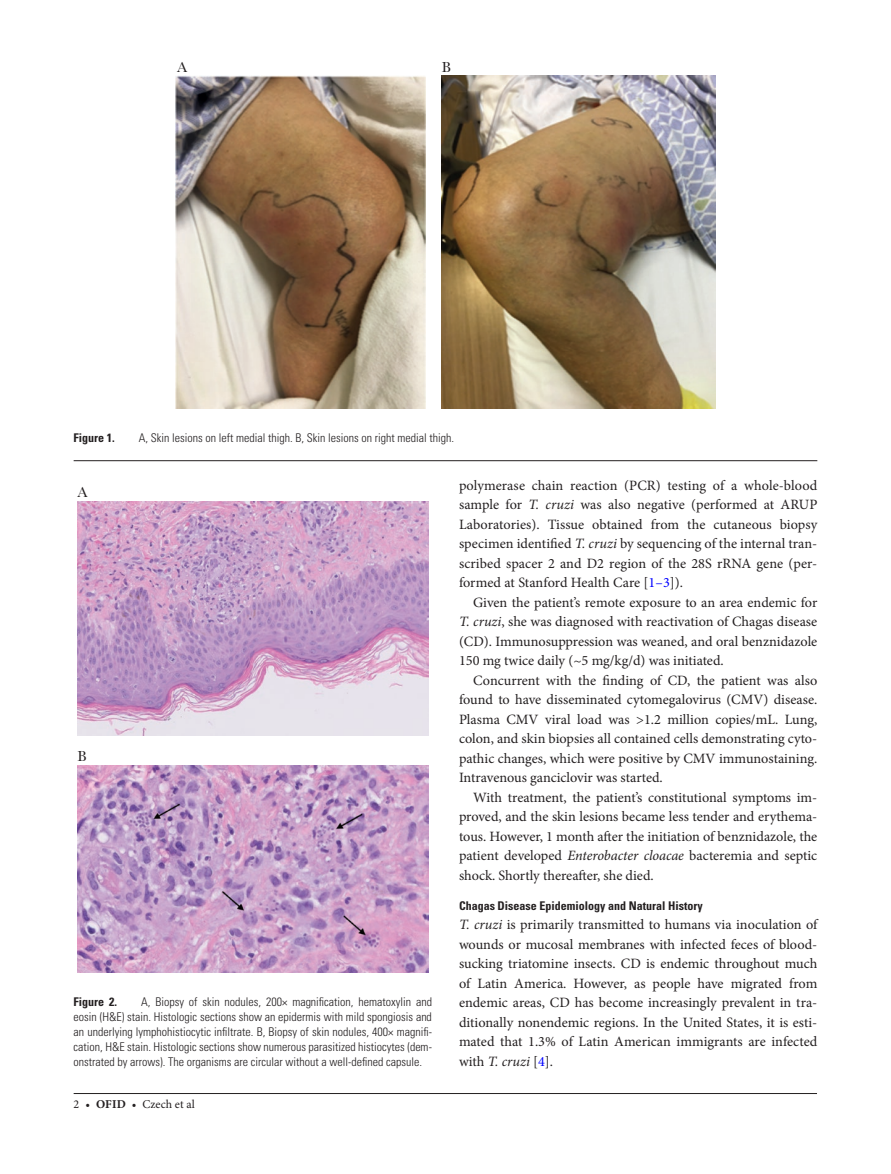
<style>
.page{position:relative;width:891px;height:1174px;background:#fff}
.page>*{position:absolute;margin:0;border:0;box-sizing:border-box;transform-origin:0 0}
.t1{font:15px "Baskerville MT Std";color:#231f20}
.t2{font:14.25px/19.5px "Minion Pro";color:#231f20;text-align:justify}
.t3{font:300 condensed 12px/15px "Univers LT Std";color:#231f20;text-align:justify}
.t4{font:700 condensed 12px "Univers LT Std";color:#231f20}
.t5{font:12px "Minion Pro";color:#231f20}
.s1{font-weight:700}
.s2{font-style:italic}
.s3{color:#00f}
</style>
<div class="page">
<hr style="left:74px;top:1093px;width:743px;height:1px;background:#231f20">
<hr style="left:74px;top:460px;width:743px;height:1px;background:#231f20">
<img style="left:176px;top:76px;width:249px;height:333px">
<img style="left:442px;top:76px;width:274px;height:333px">
<img style="left:77px;top:501px;width:351px;height:234px">
<img style="left:77px;top:766px;width:351px;height:207px">
<p class="t1" style="left:177px;top:58px;width:12px">A</p>
<p class="t1" style="left:442px;top:58px;width:11px">B</p>
<p class="t4" style="left:74px;top:431px;width:43px">Figure 1.</p>
<p class="t3" style="left:139px;top:431px;width:317px">A, Skin lesions on left medial thigh. B, Skin lesions on right medial thigh.</p>
<p class="t1" style="left:77px;top:483px;width:12px">A</p>
<p class="t1" style="left:77px;top:748px;width:11px">B</p>
<p class="t3" style="left:74px;top:995px;width:360px;text-indent:68px">A, Biopsy of skin nodules, 200× magnification, hematoxylin and eosin (H&amp;E) stain. Histologic sections show an epidermis with mild spongiosis and an underlying lymphohistiocytic infiltrate. B, Biopsy of skin nodules, 400× magnifi&shy;cation, H&amp;E stain. Histologic sections show numerous parasitized histiocytes (dem&shy;onstrated by arrows). The organisms are circular without a well-defined capsule.</p>
<p class="t4" style="left:74px;top:995px;width:45px">Figure 2.</p>
<p class="t5" style="left:74px;top:1096px;width:123px">2 • <span class="s1">ofid</span> • Czech et al</p>
<p class="t2" style="left:459px;top:476px;width:360px">polymerase chain reaction (PCR) testing of a whole-blood sample for <span class="s2">T. cruzi</span> was also negative (performed at ARUP Laboratories). Tissue obtained from the cutaneous biopsy specimen identified <span class="s2">T. cruzi</span> by sequencing of the internal tran&shy;scribed spacer 2 and D2 region of the 28S rRNA gene (per&shy;formed at Stanford Health Care [<span class="s3">1–3</span>]).</p>
<p class="t2" style="left:459px;top:593px;width:360px;text-indent:14px">Given the patient’s remote exposure to an area endemic for <span class="s2">T. cruzi</span>, she was diagnosed with reactivation of Chagas disease (CD). Immunosuppression was weaned, and oral benznidazole 150 mg twice daily (~5 mg/kg/d) was initiated.</p>
<p class="t2" style="left:459px;top:671px;width:360px;text-indent:14px">Concurrent with the finding of CD, the patient was also found to have disseminated cytomegalovirus (CMV) disease.<br>Plasma CMV viral load was &gt;1.2 million copies/mL. Lung, colon, and skin biopsies all contained cells demonstrating cyto&shy;pathic changes, which were positive by CMV immunostaining.<br>Intravenous ganciclovir was started.</p>
<p class="t2" style="left:459px;top:787px;width:360px;text-indent:14px">With treatment, the patient’s constitutional symptoms im&shy;proved, and the skin lesions became less tender and erythema&shy;tous. However, 1 month after the initiation of benznidazole, the patient developed <span class="s2">Enterobacter cloacae</span> bacteremia and septic shock. Shortly thereafter, she died.</p>
<p class="t4" style="left:459px;top:898px;width:245px">Chagas Disease Epidemiology and Natural History</p>
<p class="t2" style="left:459px;top:915px;width:360px"><span class="s2">T. cruzi</span> is primarily transmitted to humans via inoculation of wounds or mucosal membranes with infected feces of blood&shy;sucking triatomine insects. CD is endemic throughout much of Latin America. However, as people have migrated from endemic areas, CD has become increasingly prevalent in tra&shy;ditionally nonendemic regions. In the United States, it is esti&shy;mated that 1.3% of Latin American immigrants are infected with <span class="s2">T. cruzi</span> [<span class="s3">4</span>].</p>
</div>
